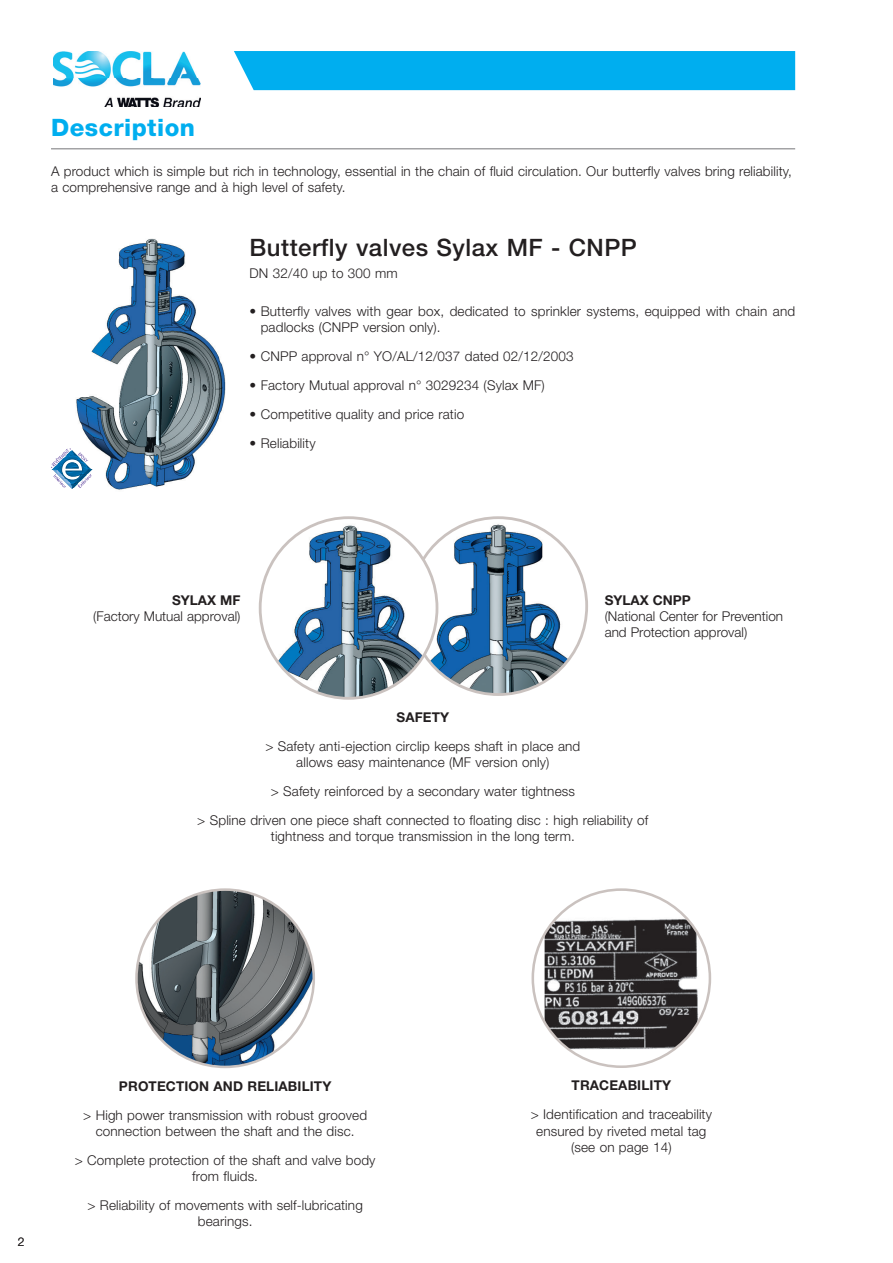
<style>
.page{position:relative;width:893px;height:1263px;background:#fff}
.page>*{position:absolute;margin:0;border:0;box-sizing:border-box;transform-origin:0 0}
.t1{font:500 24px "Helvetica Neue LT Std";letter-spacing:.02em;color:#231f20}
.t2{font:800 24px "Helvetica Neue LT Std";letter-spacing:.02em;color:#00aeef}
.t3{font:300 13.5px/16.2px "Helvetica Neue LT Std";letter-spacing:.01em;color:#231f20;text-align:center}
.t4{font:700 13.5px "Helvetica Neue LT Std";letter-spacing:.01em;color:#231f20}
.t5{font:300 12px "Helvetica Neue LT Std";color:#231f20}
</style>
<div class="page">
<div style="left:234px;top:51px;width:561px;height:39px;background:#00aeef"></div>
<img style="left:53px;top:51px;width:148px;height:56px">
<hr style="left:51px;top:148px;width:744px;height:1px;background:#757679">
<img style="left:76px;top:239px;width:150px;height:251px">
<div style="left:51px;top:448px;width:44px;height:44px;background:#fff"></div>
<svg style="left:51px;top:448px;width:42px;height:41px"></svg>
<img style="left:410px;top:518px;width:177px;height:176px;border-radius:88px">
<img style="left:136px;top:890px;width:178px;height:177px;border-radius:89px">
<img style="left:545px;top:917px;width:158px;height:132px">
<img style="left:260px;top:518px;width:177px;height:180px">
<h1 class="t2" style="left:51px;top:113px;width:145px">Description</h1>
<p class="t3" style="left:51px;top:163px;width:742px;text-align:left">A product which is simple but rich in technology, essential in the chain of fluid circulation. Our butterfly valves bring reliability, a comprehensive range and à high level of safety.</p>
<h1 class="t1" style="left:250px;top:233px;width:389px">Butterfly valves Sylax MF - CNPP</h1>
<p class="t3" style="left:250px;top:265px;width:150px">DN 32/40 up to 300 mm</p>
<p class="t3" style="left:261px;top:303px;width:536px;text-align:left;text-indent:-11px">• Butterfly valves with gear box, dedicated to sprinkler systems, equipped with chain and padlocks (CNPP version only).</p>
<p class="t3" style="left:250px;top:348px;width:325px">• CNPP approval n° YO/AL/12/037 dated 02/12/2003</p>
<p class="t3" style="left:250px;top:377px;width:297px">• Factory Mutual approval n° 3029234 (Sylax MF)</p>
<p class="t3" style="left:250px;top:406px;width:216px">• Competitive quality and price ratio</p>
<p class="t3" style="left:250px;top:435px;width:67px">• Reliability</p>
<p class="t4" style="left:172px;top:591px;width:70px">SYLAX MF</p>
<p class="t3" style="left:93px;top:608px;width:149px">(Factory Mutual approval)</p>
<p class="t4" style="left:605px;top:591px;width:88px">SYLAX CNPP</p>
<p class="t3" style="left:605px;top:608px;width:180px;text-align:left">(National Center for Prevention and Protection approval)</p>
<p class="t4" style="left:396px;top:709px;width:54px">SAFETY</p>
<p class="t3" style="left:265px;top:738px;width:316px">&gt; Safety anti-ejection circlip keeps shaft in place and allows easy maintenance (MF version only)</p>
<p class="t3" style="left:197px;top:777px;width:453px;line-height:29px">&gt; Safety reinforced by a secondary water tightness<br>&gt; Spline driven one piece shaft connected to floating disc : high reliability of</p>
<p class="t3" style="left:271px;top:828px;width:305px">tightness and torque transmission in the long term.</p>
<p class="t5" style="left:18px;top:1234px;width:8px">2</p>
<p class="t4" style="left:119px;top:1077px;width:214px">PROTECTION AND RELIABILITY</p>
<p class="t3" style="left:83px;top:1106px;width:285px">&gt; High power transmission with robust grooved connection between the shaft and the disc.</p>
<p class="t3" style="left:75px;top:1151px;width:302px">&gt; Complete protection of the shaft and valve body from fluids.</p>
<p class="t3" style="left:87px;top:1197px;width:277px">&gt; Reliability of movements with self-lubricating bearings.</p>
<p class="t4" style="left:572px;top:1077px;width:101px">TRACEABILITY</p>
<p class="t3" style="left:531px;top:1106px;width:183px">&gt; Identification and traceability ensured by riveted metal tag (see on page 14)</p>
</div>
